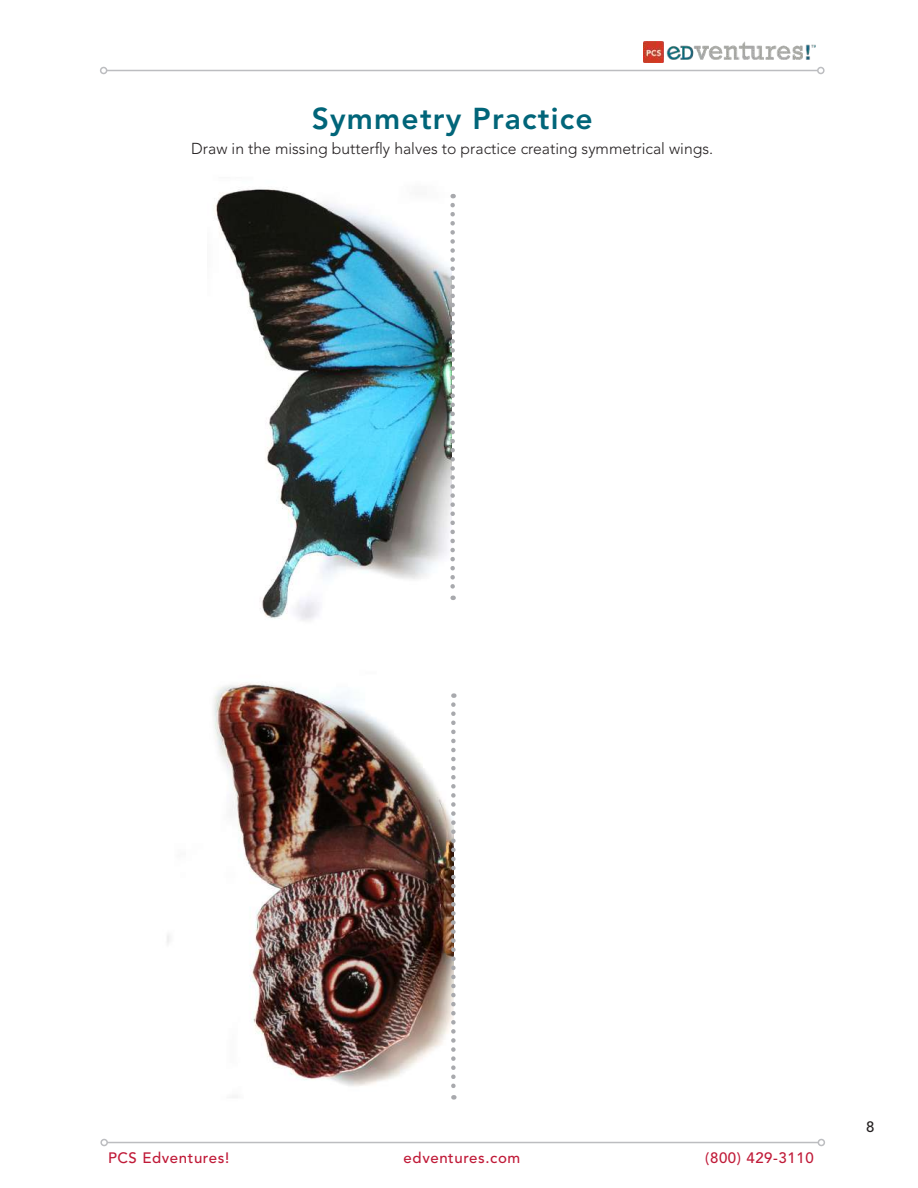
<style>
.page{position:relative;width:918px;height:1188px;background:#fff}
.page>*{position:absolute;margin:0;border:0;box-sizing:border-box;transform-origin:0 0}
.t1{font:800 30px "Avenir LT Std";letter-spacing:.04em;color:#016579}
.t2{font:300 15.75px "Avenir LT Std";color:#231f20}
.t3{font:500 15px "Avenir LT Std";letter-spacing:.04em;color:#c01a38}
.t4{font:500 15px "Avenir LT Std";color:#231f20}
</style>
<div class="page">
<hr style="left:107px;top:70px;width:711px;height:1px;background:#bcbdc0">
<div style="left:100px;top:67px;width:7px;height:7px;border:2px solid #bcbdc0;border-radius:50%"></div>
<div style="left:817px;top:67px;width:8px;height:7px;border:2px solid #bcbdc0;border-radius:50%"></div>
<hr style="left:107px;top:1142px;width:711px;height:1px;background:#bcbdc0">
<div style="left:100px;top:1139px;width:8px;height:7px;border:2px solid #bcbdc0;border-radius:50%"></div>
<div style="left:818px;top:1139px;width:7px;height:7px;border:2px solid #bcbdc0;border-radius:50%"></div>
<img style="left:644px;top:42px;width:172px;height:20px">
<img style="left:167px;top:683px;width:286px;height:403px">
<img style="left:215px;top:189px;width:237px;height:432px">
<svg style="left:450px;top:205px;width:5px;height:395px"></svg>
<svg style="left:451px;top:705px;width:5px;height:395px"></svg>
<h1 class="t1" style="left:312px;top:100px;width:282px">Symmetry Practice</h1>
<p class="t2" style="left:191px;top:139px;width:523px">Draw in the missing butterfly halves to practice creating symmetrical wings.</p>
<p class="t3" style="left:108px;top:1150px;width:123px">PCS Edventures!</p>
<p class="t3" style="left:404px;top:1150px;width:118px">edventures.com</p>
<p class="t3" style="left:705px;top:1150px;width:110px">(800) 429-3110</p>
<p class="t4" style="left:866px;top:1118px;width:10px">8</p>
</div>
